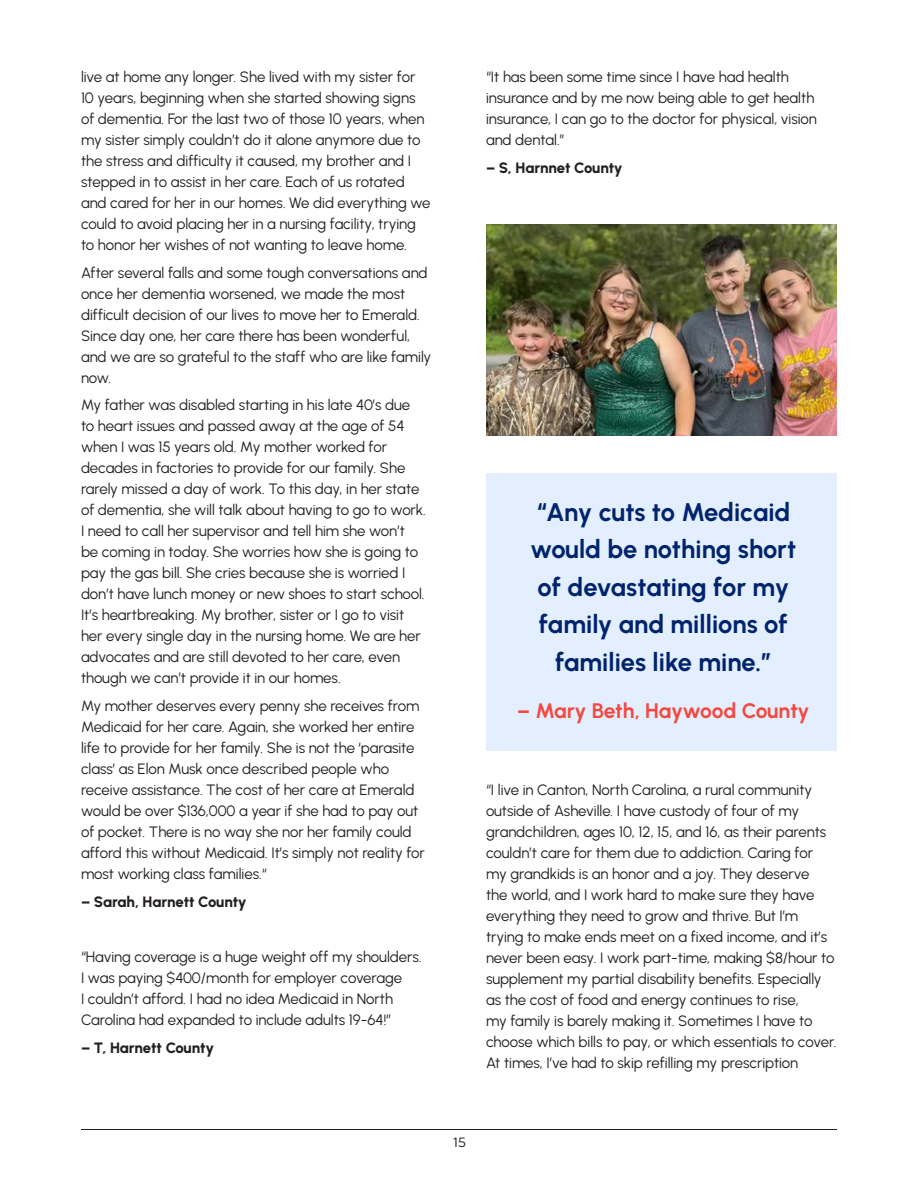
<style>
.page{position:relative;width:918px;height:1188px;background:#fff}
.page>*{position:absolute;margin:0;border:0;box-sizing:border-box;transform-origin:0 0}
.Text_Paragraph_Style{font:700 25.5px/37.5px "Urbanist";letter-spacing:-.005em;color:#00236d;text-align:center}
.Text_Paragraph_Style-2{font:700 21px "Urbanist";letter-spacing:-.01em;color:#f44840}
.t1{font:15px/21px "Urbanist";letter-spacing:-.005em;color:#231f20}
.t2{font:800 15px "Urbanist";letter-spacing:-.01em;color:#231f20}
.t3{font:13.5px "Acherus Grotesque";color:#231f20}
</style>
<div class="page">
<hr style="left:81px;top:1129px;width:756px;height:1px;background:#231f20">
<div style="left:486px;top:473px;width:351px;height:278px;background:#e3effe"></div>
<img style="left:486px;top:225px;width:351px;height:211px">
<p class="t1" style="left:81px;top:66px;width:351px">live at home any longer. She lived with my sister for 10 years, beginning when she started showing signs of dementia. For the last two of those 10 years, when my sister simply couldn’t do it alone anymore due to the stress and difficulty it caused, my brother and I stepped in to assist in her care. Each of us rotated and cared for her in our homes. We did everything we could to avoid placing her in a nursing facility, trying to honor her wishes of not wanting to leave home.</p>
<p class="t1" style="left:81px;top:261px;width:352px">After several falls and some tough conversations and once her dementia worsened, we made the most difficult decision of our lives to move her to Emerald.<br>Since day one, her care there has been wonderful, and we are so grateful to the staff who are like family now.</p>
<p class="t1" style="left:81px;top:394px;width:346px">My father was disabled starting in his late 40’s due to heart issues and passed away at the age of 54 when I was 15 years old. My mother worked for decades in factories to provide for our family. She rarely missed a day of work. To this day, in her state of dementia, she will talk about having to go to work.<br>I need to call her supervisor and tell him she won’t<br>be coming in today. She worries how she is going to pay the gas bill. She cries because she is worried I don’t have lunch money or new shoes to start school.<br>It’s heartbreaking. My brother, sister or I go to visit her every single day in the nursing home. We are her advocates and are still devoted to her care, even though we can’t provide it in our homes.</p>
<p class="t1" style="left:81px;top:695px;width:345px">My mother deserves every penny she receives from Medicaid for her care. Again, she worked her entire life to provide for her family. She is not the ‘parasite class’ as Elon Musk once described people who receive assistance. The cost of her care at Emerald would be over $136,000 a year if she had to pay out of pocket. There is no way she nor her family could afford this without Medicaid. It’s simply not reality for most working class families.“</p>
<p class="t2" style="left:81px;top:891px;width:167px">– Sarah, Harnett County</p>
<p class="t1" style="left:81px;top:946px;width:342px">“Having coverage is a huge weight off my shoulders.<br>I was paying $400/month for employer coverage<br>I couldn’t afford. I had no idea Medicaid in North Carolina had expanded to include adults 19-64!”</p>
<p class="t2" style="left:81px;top:1037px;width:135px">– T, Harnett County</p>
<p class="t1" style="left:486px;top:66px;width:332px">“It has been some time since I have had health insurance and by me now being able to get health insurance, I can go to the doctor for physical, vision and dental.”</p>
<p class="t2" style="left:486px;top:157px;width:138px">– S, Harnnet County</p>
<p class="Text_Paragraph_Style" style="left:530px;top:492px;width:267px">“Any cuts to Medicaid would be nothing short of devastating for my family and millions of families like mine.”</p>
<p class="Text_Paragraph_Style-2" style="left:517px;top:696px;width:294px">– Mary Beth, Haywood County</p>
<p class="t1" style="left:486px;top:779px;width:352px">“I live in Canton, North Carolina, a rural community outside of Asheville. I have custody of four of my grandchildren, ages 10, 12, 15, and 16, as their parents couldn’t care for them due to addiction. Caring for my grandkids is an honor and a joy. They deserve<br>the world, and I work hard to make sure they have everything they need to grow and thrive. But I’m trying to make ends meet on a fixed income, and it’s never been easy. I work part-time, making $8/hour to supplement my partial disability benefits. Especially as the cost of food and energy continues to rise,<br>my family is barely making it. Sometimes I have to choose which bills to pay, or which essentials to cover.<br>At times, I’ve had to skip refilling my prescription</p>
<p class="t3" style="left:453px;top:1131px;width:14px">15</p>
</div>
